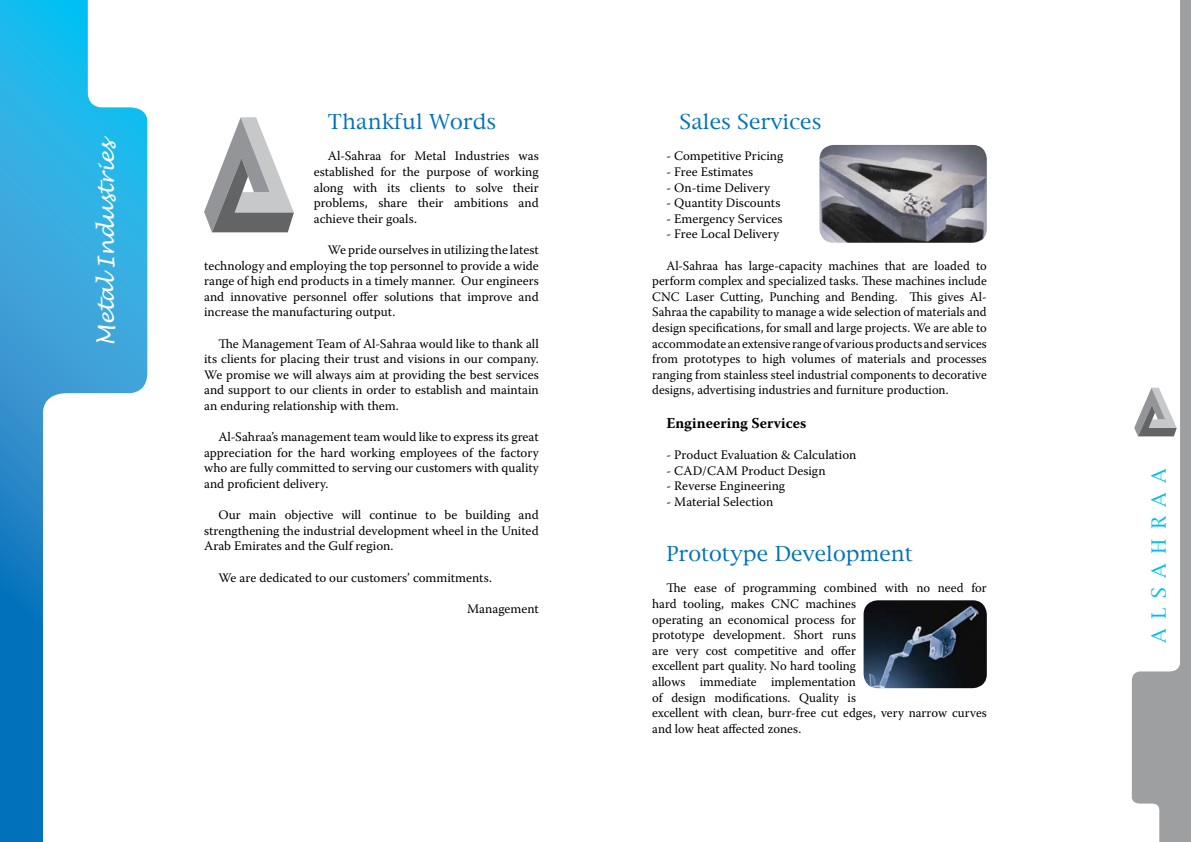
<style>
.page{position:relative;width:1191px;height:842px;background:#fff}
.page>*{position:absolute;margin:0;border:0;box-sizing:border-box;transform-origin:0 0}
.t1{font:italic 22px "Lucida Handwriting";color:#fff}
.t2{font:20px "New York";color:#0071bc}
.t3{font:19px "New York";letter-spacing:.5em;color:#00c0f3}
.t4{font:700 15px "Warnock Pro";letter-spacing:.005em;color:#000}
.t5{font:13px/15.6px "Warnock Pro";color:#000;text-align:justify}
</style>
<div class="page">
<svg style="left:0;top:0;width:147px;height:842px"></svg>
<svg style="left:1131px;top:0;width:60px;height:842px"></svg>
<svg style="left:1134px;top:388px;width:42px;height:48px"></svg>
<svg style="left:204px;top:117px;width:90px;height:115px"></svg>
<img style="left:863px;top:600px;width:123px;height:88px;border-radius:14px">
<img style="left:819px;top:145px;width:167px;height:98px;border-radius:14px">
<h1 class="t1" style="left:93px;top:346px;width:212px;rotate:-90deg">M etal I ndustries</h1>
<h2 class="t2" style="left:328px;top:110px;width:170px">Thankful Words</h2>
<p class="t5" style="left:314px;top:148px;width:226px;text-indent:14px">Al-Sahraa for Metal Industries was established for the purpose of working along with its clients to solve their problems, share their ambitions and achieve their goals.</p>
<p class="t5" style="left:204px;top:242px;width:336px;text-indent:124px">We pride ourselves in utilizing the latest technology and employing the top personnel to provide a wide range of high end products in a timely manner. Our engineers and innovative personnel offer solutions that improve and increase the manufacturing output.</p>
<p class="t5" style="left:204px;top:335px;width:336px;text-indent:14px">The Management Team of Al-Sahraa would like to thank all its clients for placing their trust and visions in our company.<br>We promise we will always aim at providing the best services and support to our clients in order to establish and maintain an enduring relationship with them.</p>
<p class="t5" style="left:204px;top:429px;width:336px;text-indent:14px">Al-Sahraa’s management team would like to express its great appreciation for the hard working employees of the factory who are fully committed to serving our customers with quality and proficient delivery.</p>
<p class="t5" style="left:204px;top:507px;width:336px;text-indent:14px">Our main objective will continue to be building and strengthening the industrial development wheel in the United Arab Emirates and the Gulf region.</p>
<p class="t5" style="left:218px;top:569px;width:275px">We are dedicated to our customers’ commitments.</p>
<p class="t5" style="left:467px;top:600px;width:73px">Management</p>
<h2 class="t2" style="left:679px;top:110px;width:143px">Sales Services</h2>
<p class="t5" style="left:666px;top:148px;width:119px">- Competitive Pricing</p>
<p class="t5" style="left:666px;top:164px;width:88px">- Free Estimates</p>
<p class="t5" style="left:666px;top:179px;width:105px">- On-time Delivery</p>
<p class="t5" style="left:666px;top:195px;width:116px">- Quantity Discounts</p>
<p class="t5" style="left:666px;top:210px;width:118px">- Emergency Services</p>
<p class="t5" style="left:666px;top:226px;width:114px">- Free Local Delivery</p>
<p class="t5" style="left:652px;top:257px;width:336px;text-indent:14px">Al-Sahraa has large-capacity machines that are loaded to perform complex and specialized tasks. These machines include CNC Laser Cutting, Punching and Bending. This gives Al-Sahraa the capability to manage a wide selection of materials and design specifications, for small and large projects. We are able to accommodate an extensive range of various products and services from prototypes to high volumes of materials and processes ranging from stainless steel industrial components to decorative designs, advertising industries and furniture production.</p>
<p class="t4" style="left:666px;top:414px;width:141px">Engineering Services</p>
<p class="t5" style="left:666px;top:447px;width:192px">- Product Evaluation &amp; Calculation</p>
<p class="t5" style="left:666px;top:462px;width:161px">- CAD/CAM Product Design</p>
<p class="t5" style="left:666px;top:478px;width:120px">- Reverse Engineering</p>
<p class="t5" style="left:666px;top:494px;width:108px">- Material Selection</p>
<h2 class="t2" style="left:666px;top:542px;width:248px">Prototype Development</h2>
<p class="t5" style="left:652px;top:580px;width:336px;text-align:left;text-indent:14px">The ease of programming combined with no need for hard tooling, makes CNC machines<br>operating an economical process for<br>prototype development. Short runs<br>are very cost competitive and offer<br>excellent part quality. No hard tooling<br>allows immediate implementation<br>of design modifications. Quality is<br>excellent with clean, burr-free cut edges, very narrow curves and low heat affected zones.</p>
<h3 class="t3" style="left:1147px;top:643px;width:176px;rotate:-90deg">ALSAHRAA</h3>
</div>
